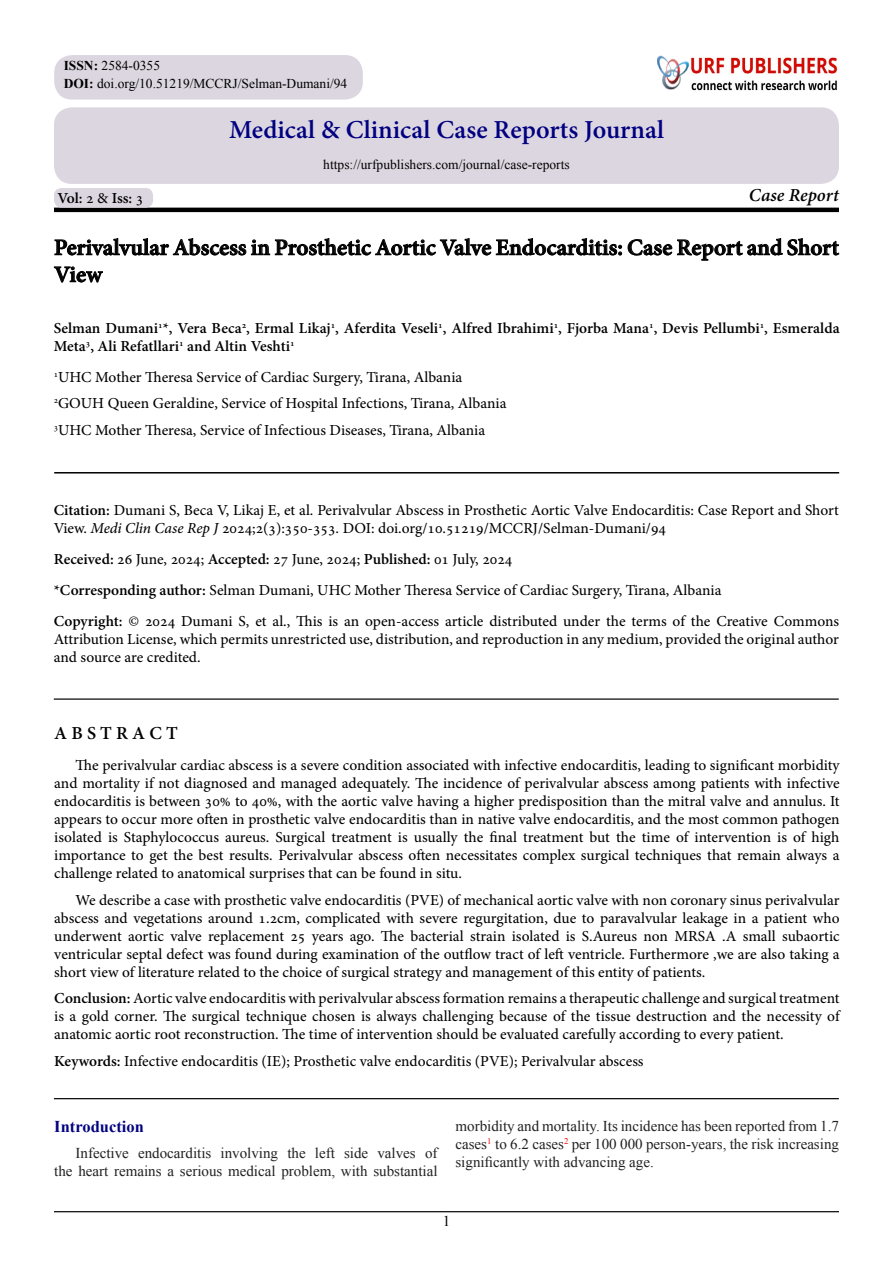
<style>
.page{position:relative;width:893px;height:1263px;background:#fff}
.page>*{position:absolute;margin:0;border:0;box-sizing:border-box;transform-origin:0 0}
.t1{font:700 25.5px "Adobe Hebrew";color:#000080}
.t2{font:700 22.5px/27px "Adobe Hebrew";color:#000}
.t3{font:italic 700 18px "Adobe Hebrew";letter-spacing:.005em;color:#000}
.t4{font:700 18px "Adobe Hebrew";letter-spacing:.23em;color:#000}
.t5{font:700 16.5px "Times New Roman";color:#030381}
.t6{font:15px/18px "Adobe Hebrew";color:#000}
.t7{font:15px/18px "Times New Roman";color:#212121}
.t8{font:700 15px "Adobe Hebrew";color:#000}
.t9{font:15px "Times New Roman";color:#000}
.t10{font:13.5px/18.3px "Times New Roman";color:#000}
.t11{font:700 8.7px "Adobe Hebrew";color:#000}
.t12{font:8.7px "Adobe Hebrew";color:#000}
.t13{font:8.7px "Times New Roman";color:#f00}
.s1{font-weight:700}
.s2{font-weight:400}
.s3{font-style:italic}
</style>
<div class="page">
<hr style="left:54px;top:208px;width:785px;height:4px;background:#000">
<svg style="left:54px;top:238px;width:785px;height:45px"></svg>
<hr style="left:54px;top:472px;width:785px;height:1px;background:#000">
<hr style="left:54px;top:698px;width:785px;height:2px;background:#000">
<hr style="left:54px;top:1211px;width:785px;height:1px;background:#000">
<div style="left:54px;top:188px;width:99px;height:20px;background:#dcd6e0;border-radius:8px"></div>
<div style="left:54px;top:107px;width:785px;height:77px;background:#dcd6e0;border-radius:18px"></div>
<img style="left:702px;top:57px;width:136px;height:33px">
<div style="left:645px;top:44px;width:57px;height:46px;background:#000;opacity:.5"></div>
<div style="left:647px;top:46px;width:50px;height:44px;background:#fff"></div>
<div style="left:656px;top:55px;width:43px;height:35px;background:#000;opacity:.75"></div>
<div style="left:54px;top:55px;width:309px;height:45px;background:#dcd6e0;border-radius:18px"></div>
<hr style="left:54px;top:1098px;width:785px;height:1px;background:#000">
<p class="t10" style="left:64px;top:56px;width:285px"><span class="s1">ISSN:</span> 2584-0355<br><span class="s1">DOI:</span> doi.org/10.51219/MCCRJ/Selman-Dumani/94</p>
<h1 class="t1" style="left:229px;top:114px;width:437px">Medical &amp; Clinical Case Reports Journal</h1>
<p class="t8" style="left:57px;top:189px;width:87px">Vol <span class="s2">2</span>: <span class="s2">&amp;</span> Iss <span class="s2">3</span>:</p>
<p class="t10" style="left:323px;top:155px;width:248px">https://urfpublishers.com/journal/case-reports</p>
<p class="t3" style="left:749px;top:184px;width:92px">Case Report</p>
<h2 class="t2" style="left:54px;top:234px;width:786px">Perivalvular Abscess in Prosthetic Aortic Valve Endocarditis: Case Report and Short<br>View</h2>
<p class="t8" style="left:54px;top:319px;width:787px">Selman Dumani ,* Vera Beca , Ermal Likaj , Aferdita Veseli , Alfred Ibrahimi , Fjorba Mana , Devis Pellumbi , Esmeralda</p>
<p class="t11" style="left:158px;top:320px;width:6px">1</p>
<p class="t11" style="left:242px;top:320px;width:6px">2</p>
<p class="t11" style="left:331px;top:320px;width:6px">1</p>
<p class="t11" style="left:438px;top:320px;width:6px">1</p>
<p class="t11" style="left:554px;top:320px;width:6px">1</p>
<p class="t11" style="left:649px;top:320px;width:6px">1</p>
<p class="t11" style="left:760px;top:320px;width:6px">1</p>
<p class="t8" style="left:54px;top:337px;width:127px">Meta , Ali Refatllari</p>
<p class="t11" style="left:179px;top:338px;width:6px">1</p>
<p class="t11" style="left:290px;top:338px;width:6px">1</p>
<p class="t8" style="left:187px;top:337px;width:104px">and Altin Veshti</p>
<p class="t11" style="left:86px;top:338px;width:6px">3</p>
<p class="t12" style="left:54px;top:369px;width:6px">1</p>
<p class="t6" style="left:58px;top:368px;width:406px">UHC Mother Theresa Service of Cardiac Surgery, Tirana, Albania</p>
<p class="t12" style="left:54px;top:395px;width:6px">2</p>
<p class="t6" style="left:58px;top:395px;width:450px">GOUH Queen Geraldine, Service of Hospital Infections, Tirana, Albania</p>
<p class="t12" style="left:54px;top:422px;width:6px">3</p>
<p class="t6" style="left:58px;top:421px;width:428px">UHC Mother Theresa, Service of Infectious Diseases, Tirana, Albania</p>
<p class="t6" style="left:54px;top:502px;width:787px"><span class="s1">Citation:</span> Dumani ,S Beca ,V Likaj ,E et al. Perivalvular Abscess in Prosthetic Aortic Valve Endocarditis: Case Report and Short<br>View. <span class="s3">Medi Clin Case Rep J</span> 2024 )3(2; :350-353. DOI: doi.org/10.51219/MCCRJ/Selman-Dumani/94</p>
<p class="t6" style="left:54px;top:544px;width:787px;line-height:30.8px"><span class="s1">Received:</span> 26 June, 2024; <span class="s1">Accepted:</span> 27 June, 2024; <span class="s1">Published:</span> 01 July, 2024<br><span class="s1">*Corresponding author:</span> Selman Dumani, UHC Mother Theresa Service of Cardiac Surgery, Tirana, Albania<br><span class="s1">Copyright:</span> © 2024 Dumani ,S et al., This is an open-access article distributed under the terms of the Creative Commons</p>
<p class="t6" style="left:54px;top:630px;width:787px">Attribution License, which permits unrestricted use, distribution, and reproduction in any medium, provided the original author and source are credited.</p>
<p class="t4" style="left:54px;top:723px;width:125px">AB TS RACT</p>
<p class="t6" style="left:54px;top:756px;width:787px;text-align:justify;text-indent:21px">The perivalvular cardiac abscess is a severe condition associated with infective endocarditis, leading to significant morbidity and mortality if not diagnosed and managed adequately. The incidence of perivalvular abscess among patients with infective endocarditis is between 30% to 40%, with the aortic valve having a higher predisposition than the mitral valve and annulus It. appears to occur more often in prosthetic valve endocarditis than in native valve endocarditis, and the most common pathogen isolated is Staphylococcus aureus. Surgical treatment is usually the final treatment but the time of intervention is of high importance to get the best results. Perivalvular abscess often necessitates complex surgical techniques that remain always a challenge related to anatomical surprises that can be found in situ.</p>
<p class="t6" style="left:54px;top:891px;width:787px;text-align:justify;text-indent:21px">We describe a case with prosthetic valve endocarditis (PVE) of mechanical aortic valve with non coronary sinus perivalvular abscess and vegetations around 1.2cm, complicated with severe regurgitation, due to paravalvular leakage in a patient who underwent aortic valve replacement 25 years ago. The bacterial strain isolated is .S Aureus non MRSA A. small subaortic ventricular septal defect was found during examination of the outflow tract of left ventricle. Furthermore ,we are also taking a short view of literature related to the choice of surgical strategy and management of this entity of patients.</p>
<p class="t6" style="left:54px;top:989px;width:787px;text-align:justify"><span class="s1">Conclusion:</span> Aortic valve endocarditis with perivalvular abscess formation remains a therapeutic challenge and surgical treatment is a gold corner. The surgical technique chosen is always challenging because of the tissue destruction and the necessity of anatomic aortic root reconstruction. The time of intervention should be evaluated carefully according to every patient.</p>
<p class="t6" style="left:54px;top:1052px;width:591px"><span class="s1">Keywords:</span> Infective endocarditis (IE); Prosthetic valve endocarditis (PVE); Perivalvular abscess</p>
<p class="t5" style="left:54px;top:1115px;width:91px">Introduction</p>
<p class="t7" style="left:54px;top:1144px;width:385px;text-indent:21px">Infective<br>the heart remains a serious medical problem, with substantial</p>
<p class="t7" style="left:138px;top:1144px;width:75px">endocarditis</p>
<p class="t7" style="left:221px;top:1144px;width:59px">involving</p>
<p class="t7" style="left:287px;top:1144px;width:20px">the</p>
<p class="t7" style="left:315px;top:1144px;width:21px">left</p>
<p class="t7" style="left:344px;top:1144px;width:26px">side</p>
<p class="t7" style="left:377px;top:1144px;width:40px">valves</p>
<p class="t7" style="left:425px;top:1144px;width:14px">of</p>
<p class="t7" style="left:455px;top:1117px;width:385px">morbidity and mortality. Its incidence has been reported from 1.7</p>
<p class="t13" style="left:564px;top:1135px;width:6px">2</p>
<p class="t13" style="left:487px;top:1135px;width:6px">1</p>
<p class="t7" style="left:455px;top:1135px;width:385px;text-indent:116px">per 100 000 person-years, the risk increasing significantly with advancing age.</p>
<p class="t7" style="left:495px;top:1135px;width:70px">to 6.2 cases</p>
<p class="t7" style="left:455px;top:1135px;width:33px">cases</p>
<p class="t9" style="left:443px;top:1211px;width:9px">1</p>
</div>
